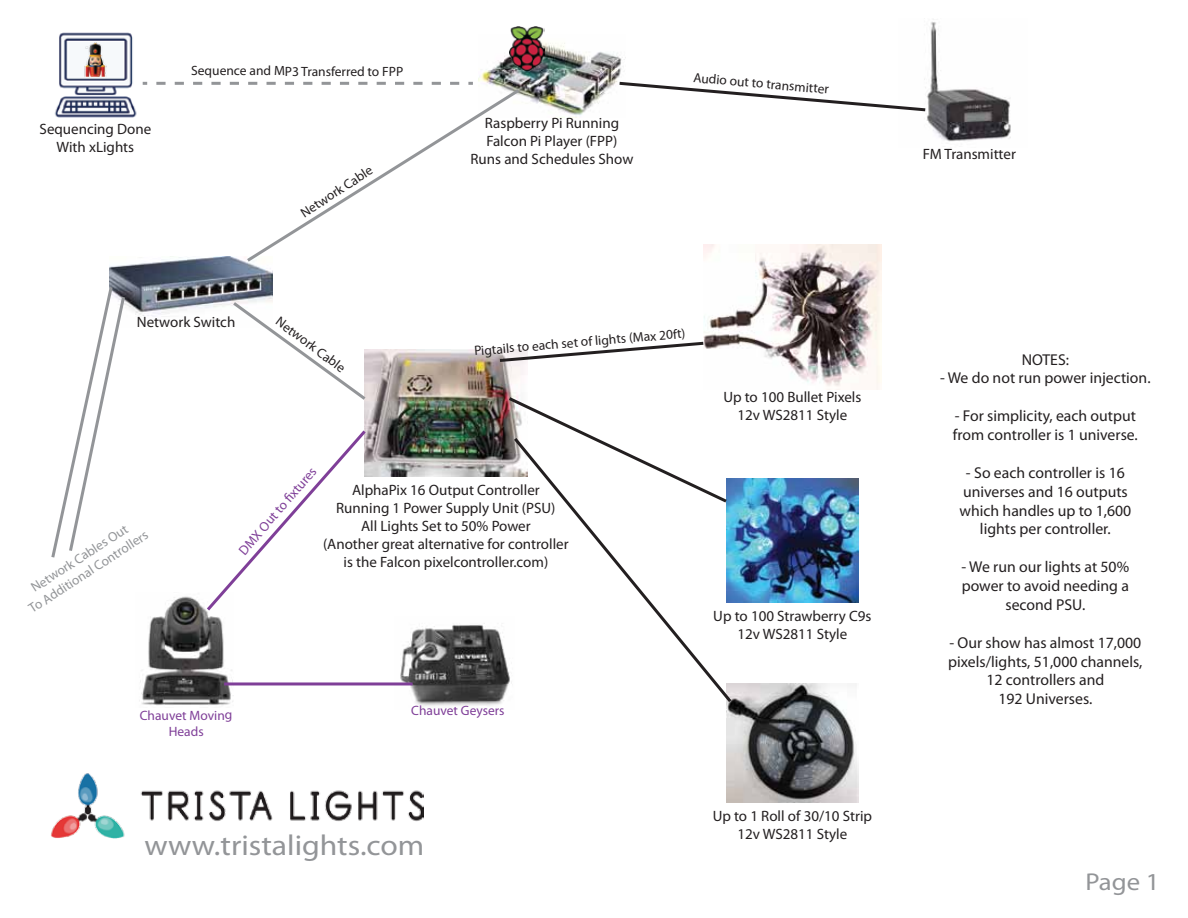
<style>
.page{position:relative;width:1188px;height:918px;background:#fff}
.page>*{position:absolute;margin:0;border:0;box-sizing:border-box;transform-origin:0 0}
.t1{font:28.95px "Myriad Pro";color:#939598;scale:1.1 1}
.t2{font:24.45px "Myriad Pro";color:#939598;scale:1.1 1}
.t3{font:15.75px/18.9px "Myriad Pro";color:#231f20;text-align:center}
.t4{font:15px/18px "Myriad Pro";color:#231f20;text-align:center}
.t5{font:13.5px "Myriad Pro";letter-spacing:-.01em;color:#231f20}
.t6{font:13.5px/16.2px "Myriad Pro";letter-spacing:-.005em;color:#7f3f98;text-align:center}
.t7{font:13.5px/16.2px "Myriad Pro";color:#939598;text-align:center}
</style>
<div class="page">
<img style="left:395px;top:623px;width:115px;height:84px">
<img style="left:139px;top:596px;width:95px;height:109px">
<img style="left:54px;top:32px;width:94px;height:86px">
<img style="left:77px;top:41px;width:37px;height:36px">
<img style="left:479px;top:42px;width:146px;height:74px">
<img style="left:510px;top:26px;width:35px;height:44px">
<img style="left:924px;top:19px;width:87px;height:129px">
<img style="left:110px;top:257px;width:163px;height:60px">
<img style="left:365px;top:349px;width:160px;height:127px">
<img style="left:726px;top:684px;width:133px;height:118px">
<img style="left:734px;top:479px;width:125px;height:124px">
<img style="left:703px;top:244px;width:178px;height:145px">
<svg style="left:143px;top:82px;width:4px;height:3px"></svg>
<svg style="left:156px;top:82px;width:317px;height:3px"></svg>
<svg style="left:616px;top:80px;width:313px;height:33px"></svg>
<svg style="left:244px;top:86px;width:278px;height:178px"></svg>
<svg style="left:230px;top:299px;width:139px;height:104px"></svg>
<svg style="left:506px;top:395px;width:84px;height:82px"></svg>
<svg style="left:497px;top:340px;width:210px;height:24px"></svg>
<svg style="left:511px;top:435px;width:223px;height:270px"></svg>
<svg style="left:51px;top:284px;width:76px;height:274px"></svg>
<img style="left:51px;top:773px;width:373px;height:65px">
<hr style="left:224px;top:682px;width:189px;height:3px;background:#7f3f98">
<svg style="left:204px;top:427px;width:165px;height:187px"></svg>
<p class="t5" style="left:191px;top:63px;width:214px">Sequence and MP3 Transferred to FPP</p>
<p class="t4" style="left:40px;top:119px;width:113px">Sequencing Done<br>With xLights</p>
<p class="t4" style="left:471px;top:114px;width:164px">Raspberry Pi Running<br>Falcon Pi Player (FPP)<br>Runs and Schedules Show</p>
<p class="t5" style="left:297px;top:207px;width:84px;rotate:-33deg">Network Cable</p>
<p class="t5" style="left:694px;top:69px;width:138px;rotate:5deg">Audio out to transmitter</p>
<p class="t4" style="left:137px;top:313px;width:100px">Network Switch</p>
<p class="t5" style="left:283px;top:313px;width:84px;rotate:37deg">Network Cable</p>
<p class="t5" style="left:474px;top:343px;width:213px;rotate:-5deg">Pigtails to each set of lights (Max 20ft)</p>
<p class="t7" style="left:17px;top:589px;width:141px;rotate:-33deg">Network Cables Out<br>To Additional Controllers</p>
<p class="t6" style="left:235px;top:547px;width:112px;rotate:-49deg">DMX Out to xtures</p>
<p class="t4" style="left:323px;top:481px;width:247px">AlphaPix 16 Output Controller<br>Running 1 Power Supply Unit (PSU)<br>All Lights Set to 50% Power<br>(Another great alternative for controller is the Falcon pixelcontroller.com)</p>
<p class="t6" style="left:140px;top:707px;width:94px">Chauvet Moving<br>Heads</p>
<p class="t6" style="left:411px;top:702px;width:95px">Chauvet Geysers</p>
<p class="t4" style="left:723px;top:388px;width:140px">Up to 100 Bullet Pixels<br>12v WS2811 Style</p>
<p class="t4" style="left:713px;top:607px;width:160px">Up to 100 Strawberry C9s<br>12v WS2811 Style</p>
<h1 class="t1" style="left:145px;top:827px;width:256px">www.tristalights.com</h1>
<p class="t4" style="left:713px;top:807px;width:161px">Up to 1 Roll of 30/10 Strip<br>12v WS2811 Style</p>
<p class="t4" style="left:923px;top:145px;width:95px">FM Transmitter</p>
<p class="t3" style="left:1022px;top:350px;width:49px">NOTES:</p>
<p class="t3" style="left:940px;top:368px;width:212px">- We do not run power injection.</p>
<p class="t3" style="left:953px;top:406px;width:186px;text-align:left">- For simplicity, each output from controller is 1 universe.</p>
<p class="t3" style="left:960px;top:463px;width:173px">- So each controller is 16 universes and 16 outputs which handles up to 1,600 lights per controller.</p>
<p class="t3" style="left:962px;top:557px;width:169px">- We run our lights at 50% power to avoid needing a second PSU.</p>
<p class="t3" style="left:948px;top:633px;width:196px">- Our show has almost 17,000 pixels/lights, 51,000 channels,<br>12 controllers and<br>192 Universes.</p>
<h2 class="t2" style="left:1085px;top:867px;width:69px">Page 1</h2>
</div>
